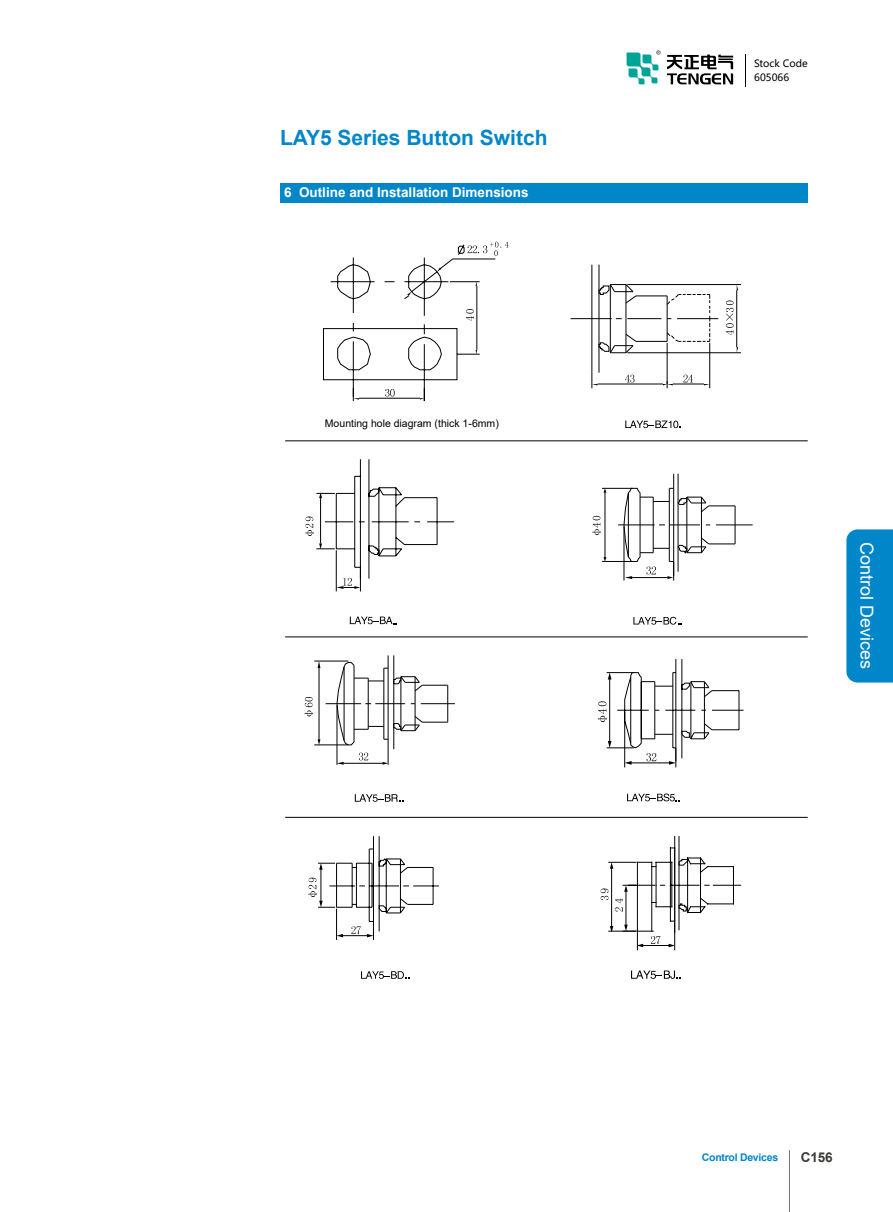
<style>
.page{position:relative;width:893px;height:1212px;background:#fff}
.page>*{position:absolute;margin:0;border:0;box-sizing:border-box;transform-origin:0 0}
.t1{font:700 21px "Arial";color:#0086c9}
.t2{font:18px "Arial";color:#fff}
.t3{font:700 13.5px "Arial";color:#fff}
.t4{font:700 13.5px "Arial";color:#3e3a39}
.t5{font:10.5px "Arial";color:#000}
.t6{font:700 10.5px "Arial";letter-spacing:-.025em;color:#0086c9}
.t7{font:9.9px/14px "Microsoft Ya Hei";color:#000}
</style>
<div class="page">
<div style="left:280px;top:183px;width:528px;height:20px;background:#0086c9"></div>
<hr style="left:599px;top:265px;width:1px;height:54px;background:#040000">
<hr style="left:627px;top:352px;width:114px;height:1px;background:#040000">
<hr style="left:592px;top:265px;width:1px;height:54px;background:#040000">
<hr style="left:627px;top:284px;width:114px;height:1px;background:#040000">
<hr style="left:571px;top:318px;width:41px;height:1px;background:#040000">
<hr style="left:285px;top:440px;width:523px;height:1px;background:#040000">
<hr style="left:285px;top:637px;width:523px;height:1px;background:#040000">
<hr style="left:285px;top:817px;width:523px;height:1px;background:#040000">
<svg style="left:592px;top:284px;width:146px;height:104px"></svg>
<svg style="left:323px;top:242px;width:185px;height:160px"></svg>
<svg style="left:625px;top:420px;width:55px;height:8px"></svg>
<hr style="left:319px;top:668px;width:1px;height:71px;background:#040000">
<svg style="left:318px;top:662px;width:2px;height:6px"></svg>
<svg style="left:350px;top:617px;width:47px;height:7px"></svg>
<svg style="left:305px;top:459px;width:150px;height:133px"></svg>
<hr style="left:326px;top:703px;width:35px;height:1px;background:#040000">
<hr style="left:421px;top:703px;width:34px;height:1px;background:#040000">
<hr style="left:314px;top:661px;width:34px;height:1px;background:#040000">
<hr style="left:314px;top:744px;width:34px;height:1px;background:#040000">
<hr style="left:602px;top:488px;width:31px;height:1px;background:#040000">
<hr style="left:618px;top:525px;width:37px;height:1px;background:#040000">
<hr style="left:716px;top:525px;width:37px;height:1px;background:#040000">
<hr style="left:602px;top:561px;width:31px;height:1px;background:#040000">
<hr style="left:678px;top:474px;width:1px;height:51px;background:#040000">
<hr style="left:605px;top:493px;width:1px;height:64px;background:#040000">
<hr style="left:673px;top:474px;width:1px;height:51px;background:#040000">
<svg style="left:336px;top:655px;width:112px;height:110px"></svg>
<svg style="left:355px;top:794px;width:48px;height:8px"></svg>
<svg style="left:633px;top:617px;width:49px;height:8px"></svg>
<svg style="left:603px;top:488px;width:3px;height:5px"></svg>
<svg style="left:592px;top:516px;width:9px;height:19px"></svg>
<svg style="left:623px;top:488px;width:113px;height:92px"></svg>
<svg style="left:305px;top:697px;width:8px;height:19px"></svg>
<hr style="left:712px;top:710px;width:31px;height:1px;background:#040000">
<svg style="left:627px;top:793px;width:52px;height:8px"></svg>
<svg style="left:361px;top:971px;width:48px;height:8px"></svg>
<svg style="left:598px;top:659px;width:142px;height:109px"></svg>
<svg style="left:308px;top:836px;width:131px;height:104px"></svg>
<svg style="left:601px;top:836px;width:140px;height:114px"></svg>
<svg style="left:631px;top:970px;width:50px;height:9px"></svg>
<hr style="left:789px;top:1150px;width:1px;height:62px;background:#727171">
<div style="left:846px;top:529px;width:47px;height:153px;background:#0086c9"></div>
<hr style="left:745px;top:54px;width:1px;height:33px;background:#000">
<svg style="left:627px;top:50px;width:33px;height:34px"></svg>
<svg style="left:667px;top:55px;width:66px;height:29px"></svg>
<p class="t1" style="left:280px;top:123px;width:269px">LAY5 Series Button Switch</p>
<p class="t3" style="left:284px;top:183px;width:246px">6 Outline and Installation Dimensions</p>
<p class="t5" style="left:325px;top:416px;width:175px">Mounting hole diagram (thick 1-6mm)</p>
<p class="t7" style="left:754px;top:56px;width:55px">Stock Code<br>605066</p>
<h2 class="t2" style="left:879px;top:542px;width:129px;rotate:90deg">Control Devices</h2>
<p class="t6" style="left:702px;top:1150px;width:78px">Control Devices</p>
<p class="t4" style="left:801px;top:1147px;width:33px">C156</p>
</div>
